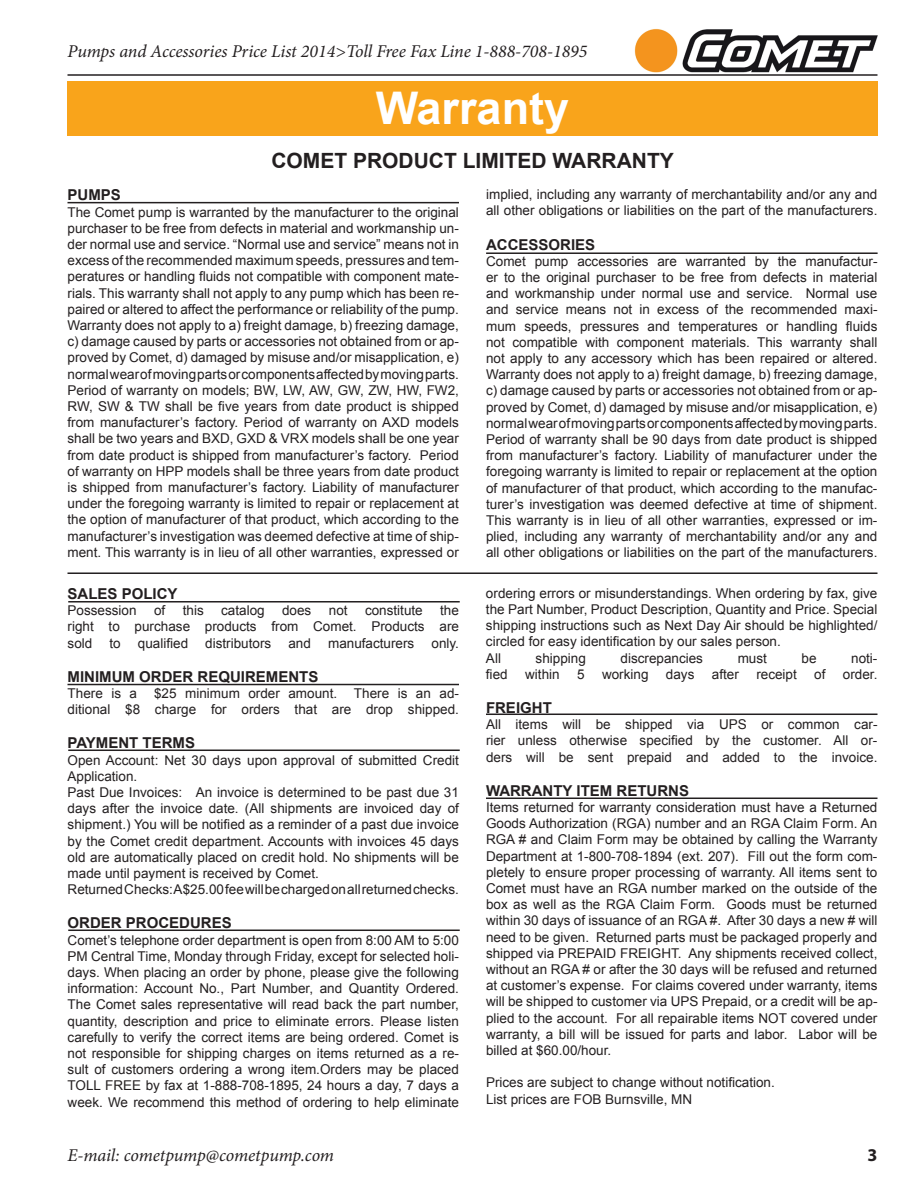
<style>
.page{position:relative;width:918px;height:1188px;background:#fff}
.page>*{position:absolute;margin:0;border:0;box-sizing:border-box;transform-origin:0 0}
.t1{font:700 45px "Arial";color:#fff}
.t2{font:700 21px "Arial";color:#231f20}
.t3{font:italic 18px "Minion Pro";letter-spacing:-.005em;color:#231f20}
.t4{font:700 18px "Myriad Pro";color:#231f20}
.t5{font:700 15px "Arial";color:#231f20}
.t6{font:13.5px/16.2px "Arial";color:#231f20;text-align:justify}
</style>
<div class="page">
<img style="left:634px;top:29px;width:244px;height:44px">
<hr style="left:68px;top:74px;width:810px;height:2px;background:#231f20">
<div style="left:68px;top:81px;width:809px;height:54px;background:#f9a41b"></div>
<hr style="left:68px;top:684px;width:391px;height:1px;background:#231f20">
<hr style="left:68px;top:601px;width:392px;height:2px;background:#231f20">
<hr style="left:68px;top:750px;width:392px;height:1px;background:#231f20">
<hr style="left:68px;top:930px;width:392px;height:1px;background:#231f20">
<hr style="left:486px;top:798px;width:392px;height:1px;background:#231f20">
<hr style="left:486px;top:714px;width:392px;height:1px;background:#231f20">
<hr style="left:68px;top:202px;width:391px;height:1px;background:#231f20">
<hr style="left:486px;top:252px;width:392px;height:2px;background:#231f20">
<hr style="left:68px;top:572px;width:810px;height:2px;background:#231f20">
<h3 class="t3" style="left:68px;top:39px;width:521px">Pumps and Accessories Price List 2014&gt;Toll Free Fax Line 1-888-708-1895</h3>
<h1 class="t1" style="left:376px;top:78px;width:195px">Warranty</h1>
<h2 class="t2" style="left:271px;top:147px;width:404px">COMET PRODUCT LIMITED WARRANTY</h2>
<p class="t5" style="left:68px;top:185px;width:55px">PUMPS</p>
<p class="t6" style="left:68px;top:204px;width:393px">The Comet pump is warranted by the manufacturer to the original purchaser to be free from defects in material and workmanship un&shy;der normal use and service. “Normal use and service” means not in excess of the recommended maximum speeds, pressures and tem&shy;peratures or handling fluids not compatible with component mate&shy;rials. This warranty shall not apply to any pump which has been re&shy;paired or altered to affect the performance or reliability of the pump.<br>Warranty does not apply to a) freight damage, b) freezing damage, c) damage caused by parts or accessories not obtained from or ap&shy;proved by Comet, d) damaged by misuse and/or misapplication, e) normal wear of moving parts or components affected by moving parts.<br>Period of warranty on models; BW, LW, AW, GW, ZW, HW, FW2, RW, SW &amp; TW shall be five years from date product is shipped from manufacturer’s factory. Period of warranty on AXD models shall be two years and BXD, GXD &amp; VRX models shall be one year from date product is shipped from manufacturer’s factory. Period of warranty on HPP models shall be three years from date product is shipped from manufacturer’s factory. Liability of manufacturer under the foregoing warranty is limited to repair or replacement at the option of manufacturer of that product, which according to the manufacturer’s investigation was deemed defective at time of ship&shy;ment. This warranty is in lieu of all other warranties, expressed or</p>
<p class="t5" style="left:68px;top:584px;width:112px">SALES POLICY</p>
<p class="t6" style="left:68px;top:602px;width:71px">Possession</p>
<p class="t6" style="left:154px;top:602px;width:13px">of</p>
<p class="t6" style="left:183px;top:602px;width:23px">this</p>
<p class="t6" style="left:221px;top:602px;width:45px">catalog</p>
<p class="t6" style="left:282px;top:602px;width:31px">does</p>
<p class="t6" style="left:329px;top:602px;width:20px">not</p>
<p class="t6" style="left:365px;top:602px;width:59px">constitute</p>
<p class="t6" style="left:68px;top:602px;width:393px;text-indent:373px">the right to purchase products from Comet. Products are sold</p>
<p class="t6" style="left:110px;top:635px;width:13px">to</p>
<p class="t6" style="left:138px;top:635px;width:52px">qualified</p>
<p class="t6" style="left:205px;top:635px;width:68px">distributors</p>
<p class="t6" style="left:288px;top:635px;width:24px">and</p>
<p class="t6" style="left:328px;top:635px;width:88px">manufacturers</p>
<p class="t6" style="left:431px;top:635px;width:29px">only.</p>
<p class="t5" style="left:68px;top:667px;width:252px">MINIMUM ORDER REQUIREMENTS</p>
<p class="t6" style="left:68px;top:685px;width:71px">There is a</p>
<p class="t6" style="left:68px;top:685px;width:393px;text-align:right">$25 minimum order amount. There is an ad-<br>ditional $8 charge for orders that are drop shipped.</p>
<p class="t5" style="left:68px;top:733px;width:129px">PAYMENT TERMS</p>
<p class="t6" style="left:68px;top:752px;width:393px;text-align:left">Open Account: Net 30 days upon approval of submitted Credit Application.<br>Past Due Invoices: An invoice is determined to be past due 31 days after the invoice date. (All shipments are invoiced day of shipment.) You will be notified as a reminder of a past due invoice by the Comet credit department. Accounts with invoices 45 days old are automatically placed on credit hold. No shipments will be made until payment is received by Comet.<br>Returned Checks: A $25.00 fee will be charged on all returned checks.</p>
<p class="t5" style="left:68px;top:913px;width:166px">ORDER PROCEDURES</p>
<p class="t6" style="left:68px;top:932px;width:393px">Comet’s telephone order department is open from 8:00 AM to 5:00<br>PM Central Time, Monday through Friday, except for selected holi&shy;days. When placing an order by phone, please give the following information: Account No., Part Number, and Quantity Ordered.<br>The Comet sales representative will read back the part number, quantity, description and price to eliminate errors. Please listen carefully to verify the correct items are being ordered. Comet is not responsible for shipping charges on items returned as a re&shy;sult of customers ordering a wrong item.Orders may be placed TOLL FREE by fax at 1-888-708-1895, 24 hours a day, 7 days a week. We recommend this method of ordering to help eliminate</p>
<p class="t6" style="left:486px;top:187px;width:393px">implied, including any warranty of merchantability and/or any and all other obligations or liabilities on the part of the manufacturers.</p>
<p class="t5" style="left:486px;top:235px;width:111px">ACCESSORIES</p>
<p class="t6" style="left:486px;top:253px;width:393px">Comet pump accessories are warranted by the manufactur&shy;er to the original purchaser to be free from defects in material and workmanship under normal use and service. Normal use and service means not in excess of the recommended maxi&shy;mum speeds, pressures and temperatures or handling fluids not compatible with component materials. This warranty shall not apply to any accessory which has been repaired or altered.<br>Warranty does not apply to a) freight damage, b) freezing damage, c) damage caused by parts or accessories not obtained from or ap&shy;proved by Comet, d) damaged by misuse and/or misapplication, e) normal wear of moving parts or components affected by moving parts.<br>Period of warranty shall be 90 days from date product is shipped from manufacturer’s factory. Liability of manufacturer under the foregoing warranty is limited to repair or replacement at the option of manufacturer of that product, which according to the manufac&shy;turer’s investigation was deemed defective at time of shipment.<br>This warranty is in lieu of all other warranties, expressed or im&shy;plied, including any warranty of merchantability and/or any and all other obligations or liabilities on the part of the manufacturers.</p>
<p class="t6" style="left:486px;top:585px;width:393px;text-align:left">ordering errors or misunderstandings. When ordering by fax, give the Part Number, Product Description, Quantity and Price. Special shipping instructions such as Next Day Air should be highlighted/ circled for easy identification by our sales person.<br>All</p>
<p class="t6" style="left:536px;top:650px;width:52px">shipping</p>
<p class="t6" style="left:621px;top:650px;width:84px">discrepancies</p>
<p class="t6" style="left:738px;top:650px;width:31px">must</p>
<p class="t6" style="left:802px;top:650px;width:17px">be</p>
<p class="t6" style="left:851px;top:650px;width:28px">noti-</p>
<p class="t6" style="left:486px;top:666px;width:23px">fied</p>
<p class="t6" style="left:525px;top:666px;width:36px">within</p>
<p class="t6" style="left:577px;top:666px;width:9px">5</p>
<p class="t6" style="left:602px;top:666px;width:48px">working</p>
<p class="t6" style="left:666px;top:666px;width:30px">days</p>
<p class="t6" style="left:712px;top:666px;width:29px">after</p>
<p class="t6" style="left:756px;top:666px;width:42px">receipt</p>
<p class="t6" style="left:814px;top:666px;width:13px">of</p>
<p class="t6" style="left:843px;top:666px;width:36px">order.</p>
<p class="t5" style="left:486px;top:698px;width:67px">FREIGHT</p>
<p class="t6" style="left:486px;top:717px;width:393px">All items will be shipped via UPS or common car&shy;rier unless otherwise specified by the customer. All or&shy;ders will be sent prepaid and added to the invoice.</p>
<p class="t5" style="left:486px;top:781px;width:205px">WARRANTY ITEM RETURNS</p>
<p class="t6" style="left:486px;top:799px;width:393px">Items returned for warranty consideration must have a Returned Goods Authorization (RGA) number and an RGA Claim Form. An RGA # and Claim Form may be obtained by calling the Warranty Department at 1-800-708-1894 (ext. 207). Fill out the form com&shy;pletely to ensure proper processing of warranty. All items sent to Comet must have an RGA number marked on the outside of the box as well as the RGA Claim Form. Goods must be returned within 30 days of issuance of an RGA #. After 30 days a new # will need to be given. Returned parts must be packaged properly and shipped via PREPAID FREIGHT. Any shipments received collect, without an RGA # or after the 30 days will be refused and returned at customer’s expense. For claims covered under warranty, items will be shipped to customer via UPS Prepaid, or a credit will be ap&shy;plied to the account. For all repairable items NOT covered under warranty, a bill will be issued for parts and labor. Labor will be billed at $60.00/hour.</p>
<p class="t6" style="left:486px;top:1075px;width:290px">Prices are subject to change without notification.<br>List prices are FOB Burnsville, MN</p>
<h3 class="t3" style="left:68px;top:1143px;width:268px">E-mail: cometpump@cometpump.com</h3>
<h3 class="t4" style="left:868px;top:1143px;width:11px">3</h3>
</div>
